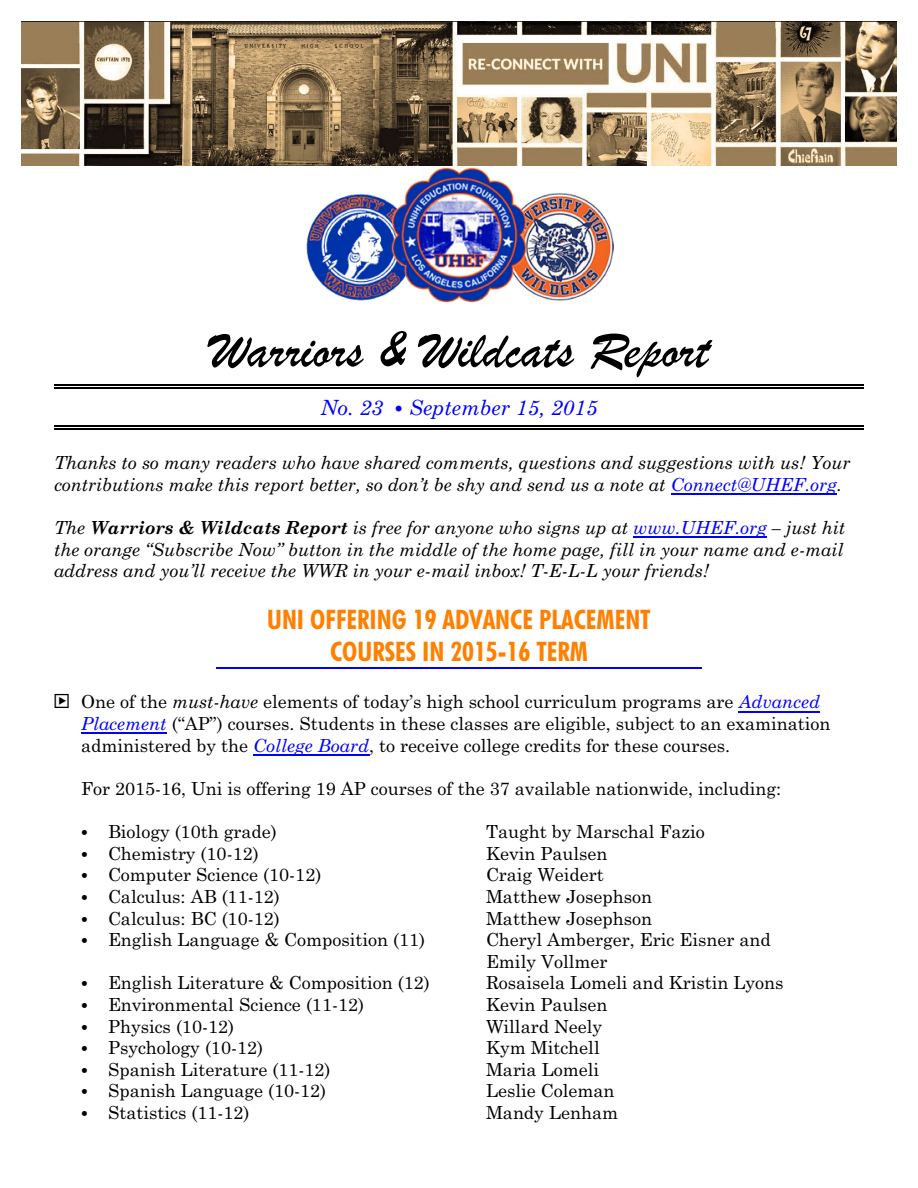
<style>
.page{position:relative;width:918px;height:1188px;background:#fff}
.page>*{position:absolute;margin:0;border:0;box-sizing:border-box;transform-origin:0 0}
.t1{font:italic 54px "Brush Script";color:#000}
.t2{font:700 condensed 27px "Futura BT";color:#ff8000}
.t3{font:italic 21px "Century Schoolbook";color:#00f}
.t4{font:18px/21.8px "Century Schoolbook";color:#000}
.t5{font:italic 18px/21.8px "Century Schoolbook";color:#000}
.s1{font-family:"WP Math A";font-style:normal}
.s2{color:#00f}
.s3{font-weight:700}
.s4{font-style:italic}
.s5{font-style:italic;color:#00f}
.s6{font-family:"WP Math A"}
</style>
<div class="page">
<img style="left:22px;top:21px;width:875px;height:145px">
<hr style="left:671px;top:493px;width:166px;height:1px;background:#00f">
<hr style="left:633px;top:537px;width:134px;height:1px;background:#00f">
<hr style="left:739px;top:711px;width:81px;height:1px;background:#00f">
<hr style="left:81px;top:733px;width:86px;height:1px;background:#00f">
<hr style="left:253px;top:755px;width:116px;height:1px;background:#00f">
<hr style="left:54px;top:385px;width:810px;height:1px;background:#000">
<hr style="left:54px;top:388px;width:810px;height:1px;background:#000">
<hr style="left:54px;top:425px;width:810px;height:1px;background:#000">
<hr style="left:54px;top:428px;width:810px;height:1px;background:#000">
<hr style="left:216px;top:668px;width:486px;height:1px;background:#00f">
<img style="left:306px;top:167px;width:307px;height:135px">
<p class="t1" style="left:210px;top:334px;width:500px">Warriors &amp; Wildcats Report</p>
<p class="t3" style="left:320px;top:400px;width:279px">No. 23 <span class="s1">∙</span> September 15, 2015</p>
<p class="t5" style="left:54px;top:453px;width:798px">Thanks to so many readers who have shared comments, questions and suggestions with us! Your contributions make this report better, so don’t be shy and send us a note at <span class="s2">Connect@UHEF.org</span>.</p>
<p class="t5" style="left:54px;top:518px;width:793px;text-align:justify">The <span class="s3">Warriors &amp; Wildcats Report</span> is free for anyone who signs up at <span class="s2">www.UHEF.org</span> – just hit the orange “Subscribe Now” button in the middle of the home page, fill in your name and e-mail address and you’ll receive the WWR in your e-mail inbox! T-E-L-L your friends!</p>
<p class="t2" style="left:267px;top:608px;width:385px">UNI OFFERING 19 ADVANCE PLACEMENT</p>
<p class="t2" style="left:330px;top:641px;width:259px">COURSES IN 2015-16 TERM</p>
<p class="t4" style="left:81px;top:693px;width:751px">One of the <span class="s4">must-have</span> elements of today’s high school curriculum programs are <span class="s5">Advanced<br>Placement</span> (“AP”) courses. Students in these classes are eligible, subject to an examination administered by the <span class="s5">College Board</span>, to receive college credits for these courses.</p>
<p class="t4" style="left:81px;top:779px;width:702px">For 2015-16, Uni is offering 19 AP courses of the 37 available nationwide, including:</p>
<p class="t4" style="left:81px;top:822px;width:197px"><span class="s6">∙</span> Biology (10th grade)</p>
<p class="t4" style="left:486px;top:822px;width:220px">Taught by Marschal Fazio</p>
<p class="t4" style="left:81px;top:844px;width:179px"><span class="s6">∙</span> Chemistry (10-12)</p>
<p class="t4" style="left:486px;top:844px;width:123px">Kevin Paulsen</p>
<p class="t4" style="left:81px;top:866px;width:242px"><span class="s6">∙</span> Computer Science (10-12)</p>
<p class="t4" style="left:486px;top:866px;width:119px">Craig Weidert</p>
<p class="t4" style="left:81px;top:887px;width:200px"><span class="s6">∙</span> Calculus: AB (11-12)</p>
<p class="t4" style="left:486px;top:887px;width:168px">Matthew Josephson</p>
<p class="t4" style="left:81px;top:909px;width:200px"><span class="s6">∙</span> Calculus: BC (10-12)</p>
<p class="t4" style="left:486px;top:909px;width:168px">Matthew Josephson</p>
<p class="t4" style="left:81px;top:930px;width:346px"><span class="s6">∙</span> English Language &amp; Composition (11)</p>
<p class="t4" style="left:486px;top:930px;width:286px">Cheryl Amberger, Eric Eisner and</p>
<p class="t4" style="left:486px;top:952px;width:123px">Emily Vollmer</p>
<p class="t4" style="left:81px;top:974px;width:350px"><span class="s6">∙</span> English Literature &amp; Composition (12)</p>
<p class="t4" style="left:486px;top:974px;width:299px">Rosaisela Lomeli and Kristin Lyons</p>
<p class="t4" style="left:81px;top:995px;width:285px"><span class="s6">∙</span> Environmental Science (11-12)</p>
<p class="t4" style="left:486px;top:995px;width:123px">Kevin Paulsen</p>
<p class="t4" style="left:81px;top:1017px;width:155px"><span class="s6">∙</span> Physics (10-12)</p>
<p class="t4" style="left:486px;top:1017px;width:118px">Willard Neely</p>
<p class="t4" style="left:81px;top:1038px;width:184px"><span class="s6">∙</span> Psychology (10-12)</p>
<p class="t4" style="left:486px;top:1038px;width:115px">Kym Mitchell</p>
<p class="t4" style="left:81px;top:1060px;width:251px"><span class="s6">∙</span> Spanish Literature (11-12)</p>
<p class="t4" style="left:486px;top:1060px;width:115px">Maria Lomeli</p>
<p class="t4" style="left:81px;top:1082px;width:247px"><span class="s6">∙</span> Spanish Language (10-12)</p>
<p class="t4" style="left:486px;top:1082px;width:130px">Leslie Coleman</p>
<p class="t4" style="left:81px;top:1103px;width:170px"><span class="s6">∙</span> Statistics (11-12)</p>
<p class="t4" style="left:486px;top:1103px;width:134px">Mandy Lenham</p>
</div>
